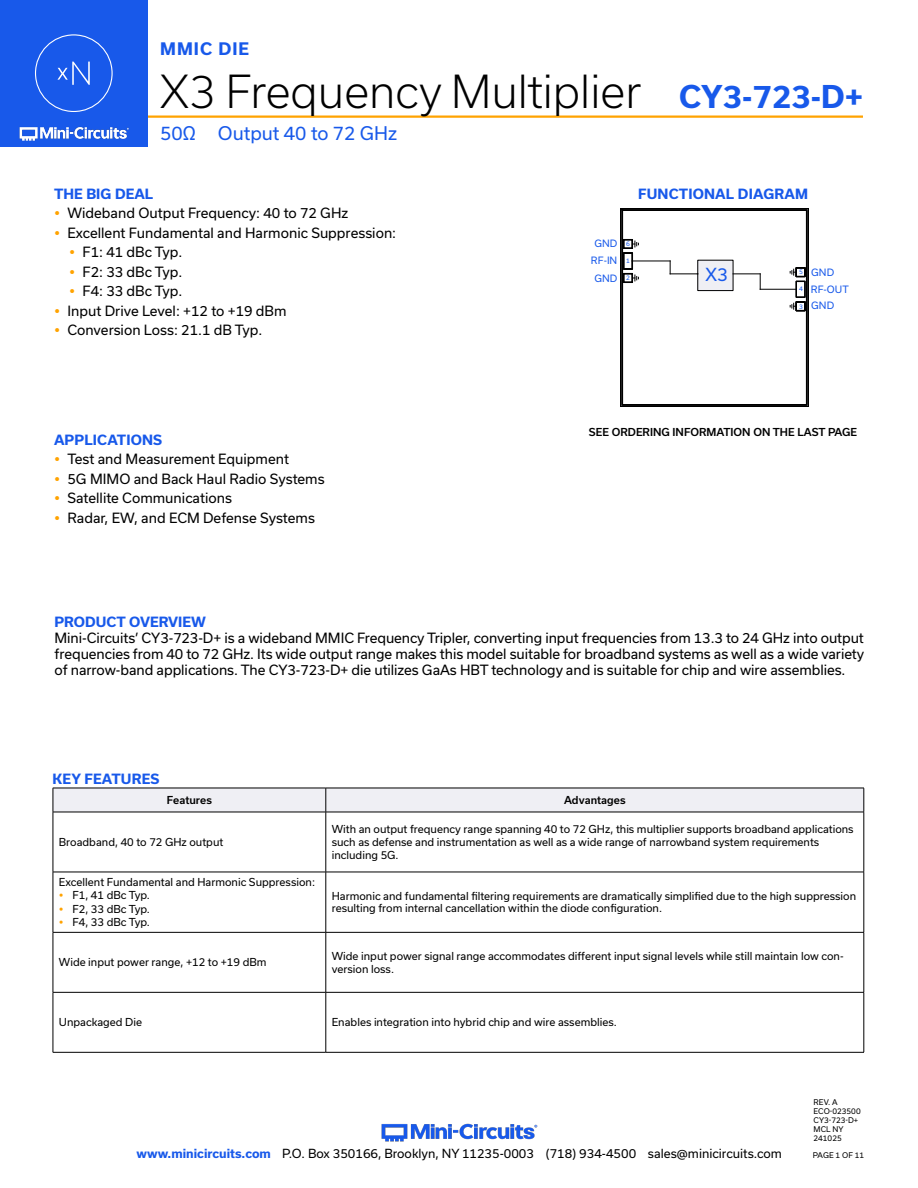
<style>
.page{position:relative;width:918px;height:1188px;background:#fff}
.page>*{position:absolute;margin:0;border:0;box-sizing:border-box;transform-origin:0 0}
.t1{font:300 43.5px "Usual";color:#000}
.t2{font:700 30px "Usual";color:#1859ea}
.t3{font:18px "Usual";color:#1859ea}
.t4{font:17.25px "Usual";color:#1859ea}
.t5{font:700 16.5px "Usual";letter-spacing:.065em;color:#1859ea}
.Regular_Copy{font:13.5px/16.2px "Usual";color:#000;text-align:justify}
.Blue_Headers{font:700 13.5px "Usual";letter-spacing:.015em;color:#1859ea}
.t6{font:12px "Usual";color:#000}
.Table_Body_Left_Justified{font:10.5px/12.6px "Usual";color:#000}
.Table_Header_Center{font:500 10.5px "Usual";color:#000}
.t7{font:9.6px "Usual";color:#1859ea}
.Revision{font:7.5px/9px "Usual";color:#000}
.t8{font:6px "Usual";color:#1859ea}
.s1{font-weight:700;color:#1859ea}
</style>
<div class="page">
<img style="left:381px;top:1123px;width:157px;height:19px">
<hr style="left:130px;top:116px;width:733px;height:2px;background:#ffa300">
<div style="left:0;top:0;width:148px;height:147px;background:#1859ea"></div>
<img style="left:19px;top:126px;width:110px;height:15px">
<div style="left:35px;top:34px;width:78px;height:78px;border:1px solid #fff;border-radius:50%"></div>
<svg style="left:57px;top:62px;width:33px;height:23px"></svg>
<svg style="left:620px;top:208px;width:189px;height:199px"></svg>
<svg style="left:53px;top:788px;width:812px;height:24px"></svg>
<hr style="left:53px;top:812px;width:273px;height:1px;background:#000">
<hr style="left:53px;top:812px;width:1px;height:60px;background:#000">
<hr style="left:326px;top:812px;width:538px;height:1px;background:#000">
<hr style="left:326px;top:812px;width:1px;height:60px;background:#000">
<hr style="left:864px;top:812px;width:1px;height:60px;background:#000">
<hr style="left:53px;top:872px;width:273px;height:1px;background:#000">
<hr style="left:53px;top:872px;width:1px;height:60px;background:#000">
<hr style="left:326px;top:872px;width:538px;height:1px;background:#000">
<hr style="left:326px;top:872px;width:1px;height:60px;background:#000">
<hr style="left:864px;top:872px;width:1px;height:60px;background:#000">
<hr style="left:53px;top:932px;width:273px;height:1px;background:#000">
<hr style="left:53px;top:933px;width:1px;height:59px;background:#000">
<hr style="left:326px;top:932px;width:538px;height:1px;background:#000">
<hr style="left:326px;top:933px;width:1px;height:59px;background:#000">
<hr style="left:864px;top:933px;width:1px;height:59px;background:#000">
<hr style="left:53px;top:992px;width:273px;height:1px;background:#000">
<hr style="left:53px;top:993px;width:1px;height:59px;background:#000">
<hr style="left:326px;top:992px;width:538px;height:1px;background:#000">
<hr style="left:326px;top:993px;width:1px;height:59px;background:#000">
<hr style="left:864px;top:993px;width:1px;height:59px;background:#000">
<hr style="left:53px;top:1052px;width:273px;height:1px;background:#000">
<hr style="left:326px;top:1052px;width:538px;height:1px;background:#000">
<h3 class="t5" style="left:160px;top:40px;width:91px">MMIC DIE</h3>
<h1 class="t1" style="left:160px;top:66px;width:483px">X3 Frequency Multiplier</h1>
<h3 class="t3" style="left:160px;top:123px;width:239px">50Ω Output 40 to 72 GHz</h3>
<h2 class="t2" style="left:679px;top:79px;width:186px">CY3-723-D+</h2>
<p class="Blue_Headers" style="left:54px;top:186px;width:101px">THE BIG DEAL</p>
<p class="Regular_Copy" style="left:68px;top:205px;width:282px">Wideband Output Frequency: 40 to 72 GHz</p>
<p class="Regular_Copy" style="left:68px;top:224px;width:330px">Excellent Fundamental and Harmonic Suppression:</p>
<p class="Regular_Copy" style="left:82px;top:244px;width:101px">F1: 41 dBc Typ.</p>
<p class="Regular_Copy" style="left:82px;top:263px;width:101px">F2: 33 dBc Typ.</p>
<p class="Regular_Copy" style="left:82px;top:283px;width:101px">F4: 33 dBc Typ.</p>
<p class="Regular_Copy" style="left:68px;top:302px;width:221px">Input Drive Level: +12 to +19 dBm</p>
<p class="Regular_Copy" style="left:68px;top:322px;width:196px">Conversion Loss: 21.1 dB Typ.</p>
<p class="Blue_Headers" style="left:54px;top:432px;width:110px">APPLICATIONS</p>
<p class="Regular_Copy" style="left:68px;top:451px;width:223px">Test and Measurement Equipment</p>
<p class="Regular_Copy" style="left:68px;top:470px;width:259px">5G MIMO and Back Haul Radio Systems</p>
<p class="Regular_Copy" style="left:68px;top:490px;width:166px">Satellite Communications</p>
<p class="Regular_Copy" style="left:68px;top:509px;width:249px">Radar, EW, and ECM Defense Systems</p>
<p class="Blue_Headers" style="left:638px;top:186px;width:171px">FUNCTIONAL DIAGRAM</p>
<p class="t7" style="left:594px;top:238px;width:24px">GND</p>
<p class="t7" style="left:594px;top:273px;width:24px">GND</p>
<p class="t7" style="left:591px;top:255px;width:28px">RF-IN</p>
<p class="t8" style="left:626px;top:240px;width:5px">6</p>
<p class="t8" style="left:626px;top:258px;width:5px">1</p>
<p class="t8" style="left:626px;top:275px;width:5px">2</p>
<p class="t4" style="left:706px;top:264px;width:24px">X3</p>
<p class="t8" style="left:799px;top:268px;width:5px">5</p>
<p class="t8" style="left:799px;top:285px;width:5px">4</p>
<p class="t8" style="left:799px;top:303px;width:5px">3</p>
<p class="t7" style="left:811px;top:266px;width:24px">GND</p>
<p class="t7" style="left:811px;top:300px;width:24px">GND</p>
<p class="t7" style="left:811px;top:284px;width:39px">RF-OUT</p>
<p class="Table_Header_Center" style="left:589px;top:426px;width:270px">SEE ORDERING INFORMATION ON THE LAST PAGE</p>
<p class="Blue_Headers" style="left:55px;top:614px;width:153px">PRODUCT OVERVIEW</p>
<p class="Regular_Copy" style="left:55px;top:630px;width:811px">Mini-Circuits’ CY3-723-D+ is a wideband MMIC Frequency Tripler, converting input frequencies from 13.3 to 24 GHz into output frequencies from 40 to 72 GHz. Its wide output range makes this model suitable for broadband systems as well as a wide variety of narrow-band applications. The CY3-723-D+ die utilizes GaAs HBT technology and is suitable for chip and wire assemblies.</p>
<p class="Blue_Headers" style="left:52px;top:772px;width:108px">KEY FEATURES</p>
<p class="Table_Header_Center" style="left:167px;top:794px;width:47px">Features</p>
<p class="Table_Header_Center" style="left:564px;top:794px;width:63px">Advantages</p>
<p class="Table_Body_Left_Justified" style="left:59px;top:836px;width:166px">Broadband, 40 to 72 GHz output</p>
<p class="Table_Body_Left_Justified" style="left:332px;top:823px;width:523px">With an output frequency range spanning 40 to 72 GHz, this multiplier supports broadband applications such as defense and instrumentation as well as a wide range of narrowband system requirements including 5G.</p>
<p class="Table_Body_Left_Justified" style="left:59px;top:876px;width:258px">Excellent Fundamental and Harmonic Suppression:</p>
<p class="Table_Body_Left_Justified" style="left:72px;top:889px;width:79px">F1, 41 dBc Typ.</p>
<p class="Table_Body_Left_Justified" style="left:72px;top:903px;width:79px">F2, 33 dBc Typ.</p>
<p class="Table_Body_Left_Justified" style="left:72px;top:916px;width:79px">F4, 33 dBc Typ.</p>
<p class="Table_Body_Left_Justified" style="left:332px;top:890px;width:526px">Harmonic and fundamental filtering requirements are dramatically simplified due to the high suppression resulting from internal cancellation within the diode configuration.</p>
<p class="Table_Body_Left_Justified" style="left:59px;top:956px;width:209px">Wide input power range, +12 to +19 dBm</p>
<p class="Table_Body_Left_Justified" style="left:332px;top:950px;width:513px">Wide input power signal range accommodates different input signal levels while still maintain low con&shy;version loss.</p>
<p class="Table_Body_Left_Justified" style="left:59px;top:1016px;width:85px">Unpackaged Die</p>
<p class="Table_Body_Left_Justified" style="left:332px;top:1016px;width:287px">Enables integration into hybrid chip and wire assemblies.</p>
<p class="t6" style="left:137px;top:1146px;width:647px"><span class="s1">www.minicircuits.com</span> P.O. Box 350166, Brooklyn, NY 11235-0003 (718) 934-4500 sales@minicircuits.com</p>
<p class="Revision" style="left:814px;top:1097px;width:49px">REV. A<br>ECO-023500</p>
<p class="Revision" style="left:814px;top:1115px;width:46px">CY3-723-D+</p>
<p class="Revision" style="left:814px;top:1124px;width:32px">MCL NY</p>
<p class="Revision" style="left:814px;top:1133px;width:30px">241025</p>
<p class="Revision" style="left:813px;top:1151px;width:53px">PAGE 1 OF 11</p>
</div>
